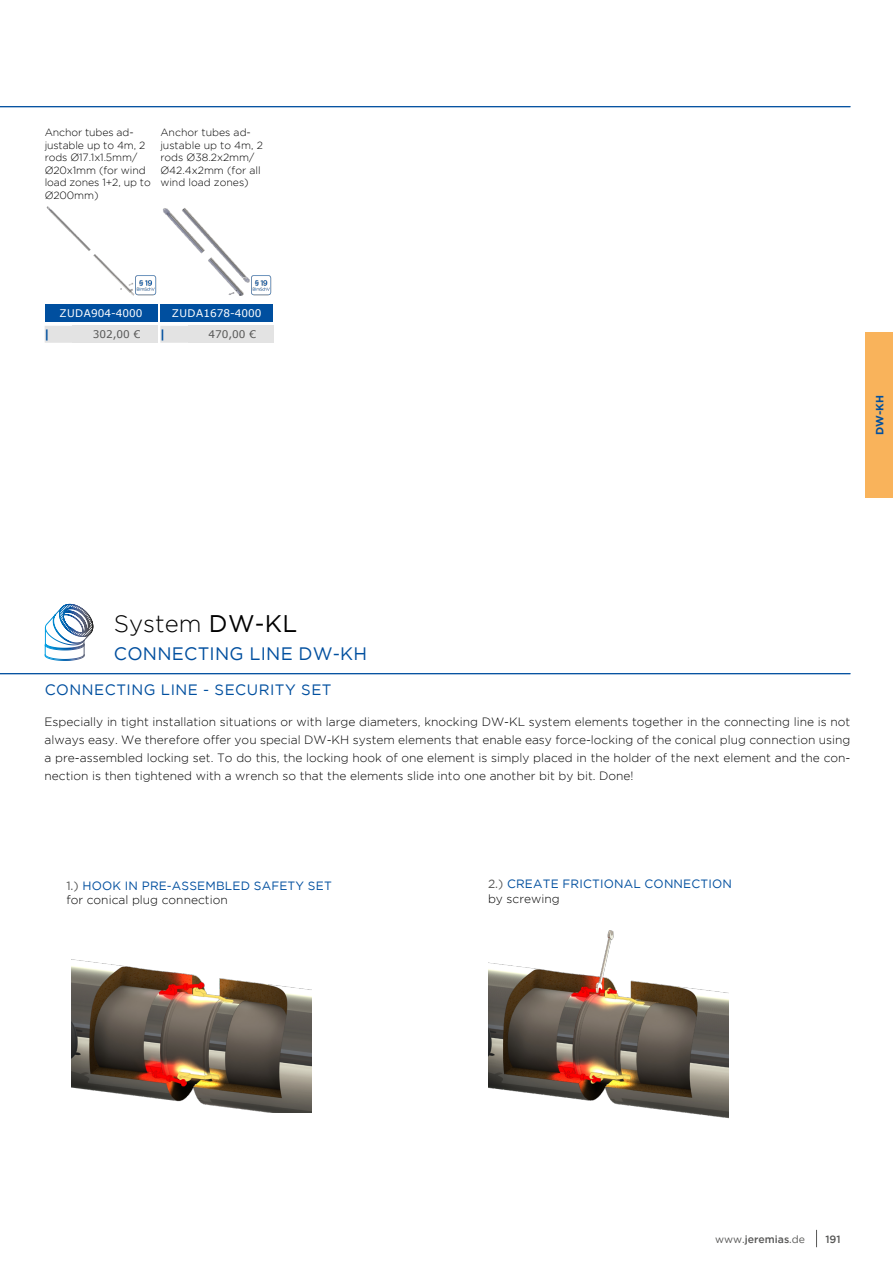
<style>
.page{position:relative;width:893px;height:1263px;background:#fff}
.page>*{position:absolute;margin:0;border:0;box-sizing:border-box;transform-origin:0 0}
.t1{font:300 24px "Gotham";color:#000}
.t2{font:18px "Gotham";letter-spacing:.015em;color:#004f9f}
.t3{font:15px "Gotham";letter-spacing:.035em;color:#004f9f}
.t4{font:300 12px/18px "Gotham";color:#000;text-align:justify}
.t5{font:12px/14.4px "Gotham";letter-spacing:.015em;color:#004f9f}
.t6{font:700 12px "Gotham";color:#004f9f}
.t7{font:300 10.5px/12.6px "Gotham";letter-spacing:-.01em;color:#000}
.t8{font:10.5px "Verdana";color:#fff}
.t9{font:500 10.5px "Gotham";color:#575756}
.t10{font:10.5px "Verdana";color:#575756}
.t11{font:700 10.5px "Gotham";color:#004f9f}
.s1{font-weight:400}
.s2{color:#575756}
.s3{font-weight:300;color:#000}
</style>
<div class="page">
<div style="left:865px;top:333px;width:28px;height:165px;background:#f9b35b"></div>
<svg style="left:816px;top:1230px;width:1px;height:17px"></svg>
<hr style="left:0;top:106px;width:850px;height:1px;background:#004f9f">
<hr style="left:0;top:673px;width:850px;height:1px;background:#004f9f">
<img style="left:71px;top:959px;width:241px;height:153px">
<img style="left:488px;top:930px;width:240px;height:188px">
<svg style="left:44px;top:603px;width:50px;height:58px"></svg>
<svg style="left:45px;top:326px;width:27px;height:17px"></svg>
<div style="left:72px;top:326px;width:85px;height:17px;background:#e3e3e3"></div>
<div style="left:45px;top:304px;width:112px;height:17px;background:#004f9f"></div>
<img style="left:46px;top:206px;width:88px;height:90px">
<img style="left:135px;top:275px;width:21px;height:21px">
<svg style="left:160px;top:326px;width:28px;height:17px"></svg>
<div style="left:188px;top:326px;width:85px;height:17px;background:#e3e3e3"></div>
<div style="left:160px;top:304px;width:113px;height:17px;background:#004f9f"></div>
<img style="left:163px;top:208px;width:87px;height:88px">
<img style="left:251px;top:275px;width:21px;height:21px">
<p class="t7" style="left:45px;top:126px;width:108px">Anchor tubes ad&shy;justable up to 4m, 2 rods Ø17.1x1.5mm/<br>Ø20x1mm (for wind load zones 1+2, up to<br>Ø200mm)</p>
<p class="t7" style="left:160px;top:126px;width:104px">Anchor tubes ad&shy;justable up to 4m, 2 rods Ø38.2x2mm/<br>Ø42.4x2mm (for all wind load zones)</p>
<p class="t8" style="left:60px;top:306px;width:84px">ZUDA904-4000</p>
<p class="t8" style="left:172px;top:306px;width:91px">ZUDA1678-4000</p>
<p class="t6" style="left:45px;top:327px;width:6px">|</p>
<p class="t10" style="left:93px;top:327px;width:49px">302,00 €</p>
<p class="t6" style="left:161px;top:327px;width:6px">|</p>
<p class="t10" style="left:208px;top:327px;width:49px">470,00 €</p>
<p class="t11" style="left:873px;top:435px;width:42px;rotate:-90deg">DW-KH</p>
<h1 class="t1" style="left:114px;top:608px;width:185px">System <span class="s1">DW-KL</span></h1>
<h2 class="t2" style="left:114px;top:642px;width:255px">CONNECTING LINE DW-KH</h2>
<p class="t3" style="left:45px;top:680px;width:288px">CONNECTING LINE - SECURITY SET</p>
<p class="t4" style="left:45px;top:713px;width:807px">Especially in tight installation situations or with large diameters, knocking DW-KL system elements together in the connecting line is not always easy. We therefore offer you special DW-KH system elements that enable easy force-locking of the conical plug connection using a pre-assembled locking set. To do this, the locking hook of one element is simply placed in the holder of the next element and the con&shy;nection is then tightened with a wrench so that the elements slide into one another bit by bit. Done!</p>
<p class="t5" style="left:66px;top:878px;width:267px"><span class="s2">1.)</span> HOOK IN PRE-ASSEMBLED SAFETY SET <span class="s3">for conical plug connection</span></p>
<p class="t5" style="left:488px;top:877px;width:245px"><span class="s2">2.)</span> CREATE FRICTIONAL CONNECTION <span class="s3">by screwing</span></p>
<p class="t9" style="left:715px;top:1232px;width:91px"><span class="s1">www.</span>jeremias<span class="s1">.de</span></p>
<p class="t9" style="left:825px;top:1232px;width:17px">191</p>
</div>
